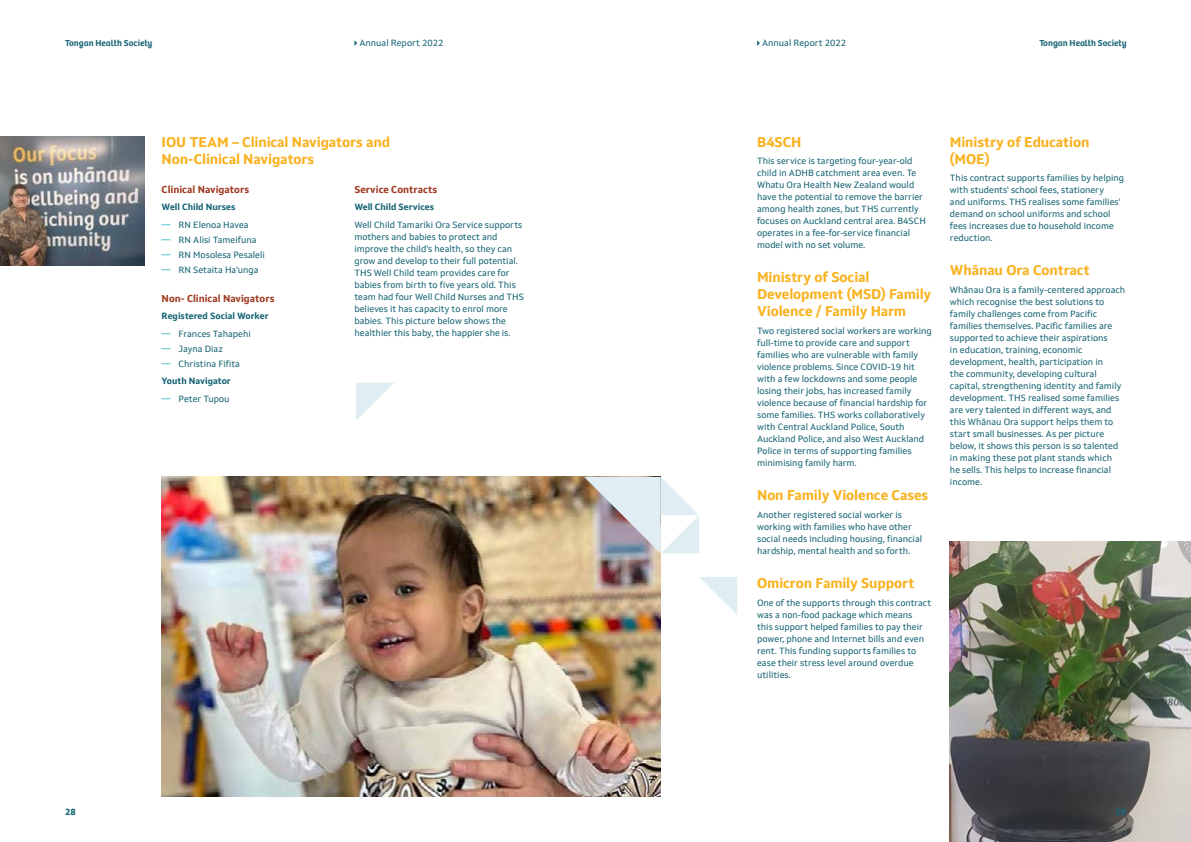
<style>
.page{position:relative;width:1191px;height:842px;background:#fff}
.page>*{position:absolute;margin:0;border:0;box-sizing:border-box;transform-origin:0 0}
.t1{font:700 14px/17px "Setimo";letter-spacing:-.005em;color:#f9b220}
.t2{font:700 10px "Setimo";color:#a03b22}
.t3{font:9px/12px "Setimo";color:#186576}
.t4{font:700 9px/17.7px "Setimo";color:#186576}
.t5{font:600 9px "Bree";color:#186576}
.s1{font-weight:400;color:#20b0cc}
.s2{font-weight:400}
.s3{color:#20b0cc}
</style>
<div class="page">
<img style="left:162px;top:477px;width:498px;height:320px">
<img style="left:950px;top:542px;width:241px;height:300px">
<img style="left:0;top:136px;width:145px;height:129px">
<svg style="left:584px;top:477px;width:115px;height:76px"></svg>
<svg style="left:699px;top:577px;width:38px;height:38px"></svg>
<svg style="left:356px;top:383px;width:38px;height:38px"></svg>
<svg style="left:354px;top:40px;width:3px;height:6px"></svg>
<svg style="left:757px;top:40px;width:3px;height:6px"></svg>
<p class="t5" style="left:65px;top:37px;width:89px">Tongan Health Society</p>
<p class="t3" style="left:359px;top:37px;width:85px">Annual Report 2022</p>
<p class="t3" style="left:762px;top:37px;width:85px">Annual Report 2022</p>
<p class="t5" style="left:1039px;top:37px;width:89px">Tongan Health Society</p>
<h1 class="t1" style="left:162px;top:133px;width:230px">IOU TEAM – Clinical Navigators and<br>Non-Clinical Navigators</h1>
<p class="t2" style="left:162px;top:183px;width:89px">Clinical Navigators</p>
<p class="t4" style="left:162px;top:198px;width:89px">Well Child Nurses<br><span class="s1">¬</span> <span class="s2">RN Elenoa Havea</span></p>
<p class="t3" style="left:162px;top:232px;width:105px;line-height:14.8px"><span class="s3">¬</span> RN Alisi Tameifuna <span class="s3">¬</span> RN Mosolesa Pesaleli <span class="s3">¬</span> RN Setaita Ha’unga</p>
<p class="t2" style="left:162px;top:292px;width:114px">Non- Clinical Navigators</p>
<p class="t4" style="left:162px;top:307px;width:108px">Registered Social Worker <span class="s1">¬</span> <span class="s2">Frances Tahapehi</span></p>
<p class="t3" style="left:162px;top:341px;width:80px;line-height:14.8px"><span class="s3">¬</span> Jayna Diaz<br><span class="s3">¬</span> Christina Fifita</p>
<p class="t4" style="left:162px;top:372px;width:71px">Youth Navigator <span class="s1">¬</span> <span class="s2">Peter Tupou</span></p>
<p class="t2" style="left:354px;top:183px;width:84px">Service Contracts</p>
<p class="t4" style="left:354px;top:198px;width:81px">Well Child Services</p>
<p class="t3" style="left:354px;top:219px;width:171px">Well Child Tamariki Ora Service supports mothers and babies to protect and improve the child’s health, so they can grow and develop to their full potential.<br>THS Well Child team provides care for babies from birth to five years old. This team had four Well Child Nurses and THS believes it has capacity to enrol more babies. This picture below shows the healthier this baby, the happier she is.</p>
<h1 class="t1" style="left:757px;top:133px;width:46px">B4SCH</h1>
<p class="t3" style="left:757px;top:155px;width:170px">This service is targeting four-year-old child in ADHB catchment area even. Te Whatu Ora Health New Zealand would have the potential to remove the barrier among health zones, but THS currently focuses on Auckland central area. B4SCH operates in a fee-for-service financial model with no set volume.</p>
<h1 class="t1" style="left:757px;top:269px;width:176px">Ministry of Social<br>Development (MSD) Family<br>Violence / Family Harm</h1>
<p class="t3" style="left:757px;top:325px;width:176px">Two registered social workers are working full-time to provide care and support families who are vulnerable with family violence problems. Since COVID-19 hit with a few lockdowns and some people losing their jobs, has increased family violence because of financial hardship for some families. THS works collaboratively with Central Auckland Police, South Auckland Police, and also West Auckland Police in terms of supporting families minimising family harm.</p>
<h1 class="t1" style="left:757px;top:487px;width:173px">Non Family Violence Cases</h1>
<p class="t3" style="left:757px;top:509px;width:166px">Another registered social worker is working with families who have other social needs including housing, financial hardship, mental health and so forth.</p>
<h1 class="t1" style="left:757px;top:574px;width:159px">Omicron Family Support</h1>
<p class="t3" style="left:757px;top:596px;width:176px">One of the supports through this contract was a non-food package which means<br>this support helped families to pay their power, phone and Internet bills and even rent. This funding supports families to ease their stress level around overdue utilities.</p>
<h1 class="t1" style="left:950px;top:133px;width:141px">Ministry of Education (MOE)</h1>
<p class="t3" style="left:950px;top:172px;width:176px">This contract supports families by helping with students' school fees, stationery<br>and uniforms. THS realises some families' demand on school uniforms and school fees increases due to household income reduction.</p>
<h1 class="t1" style="left:950px;top:262px;width:141px">Whānau Ora Contract</h1>
<p class="t3" style="left:950px;top:284px;width:177px">Whānau Ora is a family-centered approach which recognise the best solutions to family challenges come from Pacific families themselves. Pacific families are supported to achieve their aspirations<br>in education, training, economic development, health, participation in<br>the community, developing cultural capital, strengthening identity and family development. THS realised some families are very talented in different ways, and this Whānau Ora support helps them to start small businesses. As per picture below, it shows this person is so talented in making these pot plant stands which<br>he sells. This helps to increase financial income.</p>
<p class="t4" style="left:65px;top:803px;width:12px">28</p>
<p class="t4" style="left:1115px;top:803px;width:12px">29</p>
</div>
